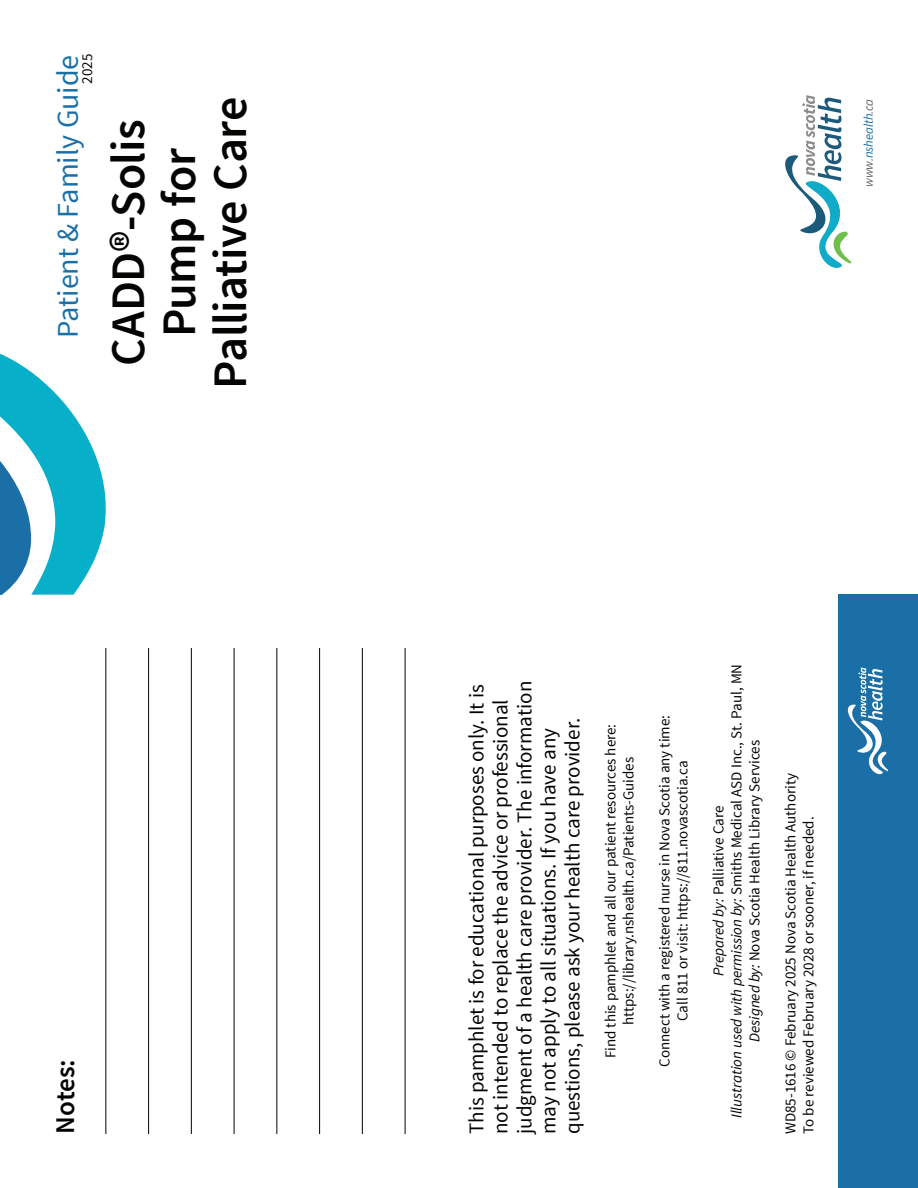
<style>
.page{position:relative;width:918px;height:1188px;background:#fff}
.page>*{position:absolute;margin:0;border:0;box-sizing:border-box;transform-origin:0 0}
.t1{font:600 48px/51px "Source Sans Pro";letter-spacing:-.01em;color:#040503;text-align:center}
.t2{font:30px "Source Sans Pro";color:#1a6fa7}
.t3{font:600 27px "Source Sans Pro";color:#040503}
.t4{font:21px/24px "Source Sans Pro";color:#040503}
.t5{font:15px/18px "Source Sans Pro";color:#040503;text-align:center}
.t6{font:italic 12.75px "Source Sans Pro";letter-spacing:-.01em;color:#1a6fa7}
.s1{color:#636566}
.s2{font-style:italic}
</style>
<div class="page">
<svg style="left:785px;top:95px;width:66px;height:173px"></svg>
<svg style="left:0;top:353px;width:106px;height:241px"></svg>
<hr style="left:105px;top:648px;width:1px;height:486px;background:#040503">
<hr style="left:148px;top:648px;width:1px;height:486px;background:#040503">
<hr style="left:191px;top:648px;width:1px;height:486px;background:#040503">
<hr style="left:234px;top:648px;width:1px;height:486px;background:#040503">
<hr style="left:276px;top:648px;width:1px;height:486px;background:#040503">
<hr style="left:319px;top:648px;width:1px;height:486px;background:#040503">
<hr style="left:362px;top:648px;width:1px;height:486px;background:#040503">
<hr style="left:405px;top:648px;width:1px;height:486px;background:#040503">
<div style="left:838px;top:594px;width:80px;height:594px;background:#1a6fa7"></div>
<svg style="left:848px;top:667px;width:40px;height:107px"></svg>
<p class="t5" style="left:78px;top:84px;width:31px;rotate:-90deg">2025</p>
<h2 class="t2" style="left:48px;top:338px;width:285px;rotate:-90deg">Patient &amp; Family Guide</h2>
<h1 class="t1" style="left:101px;top:389px;width:294px;rotate:-90deg">CADD®-Solis<br>Pump for<br>Palliative Care</h1>
<p class="t6" style="left:860px;top:187px;width:90px;rotate:-90deg"><span class="s1">www.</span>nshealth<span class="s1">.ca</span></p>
<h3 class="t3" style="left:48px;top:1134px;width:76px;rotate:-90deg">Notes:</h3>
<p class="t4" style="left:464px;top:1134px;width:455px;rotate:-90deg">This pamphlet is for educational purposes only. It is not intended to replace the advice or professional judgment of a health care provider. The information may not apply to all situations. If you have any questions, please ask your health care provider.</p>
<p class="t5" style="left:601px;top:1058px;width:336px;rotate:-90deg">Find this pamphlet and all our patient resources here: https://library.nshealth.ca/Patients-Guides</p>
<p class="t5" style="left:655px;top:1067px;width:353px;rotate:-90deg">Connect with a registered nurse in Nova Scotia any time:<br>Call 811 or visit: https://811.novascotia.ca</p>
<p class="t5" style="left:709px;top:1118px;width:456px;rotate:-90deg"><span class="s2">Prepared by:</span> Palliative Care<br><span class="s2">Illustration used with permission by:</span> Smiths Medical ASD Inc., St. Paul, MN<br><span class="s2">Designed by:</span> Nova Scotia Health Library Services</p>
<p class="t5" style="left:781px;top:1134px;width:362px;text-align:left;rotate:-90deg">WD85-1616 © February 2025 Nova Scotia Health Authority<br>To be reviewed February 2028 or sooner, if needed.</p>
</div>
